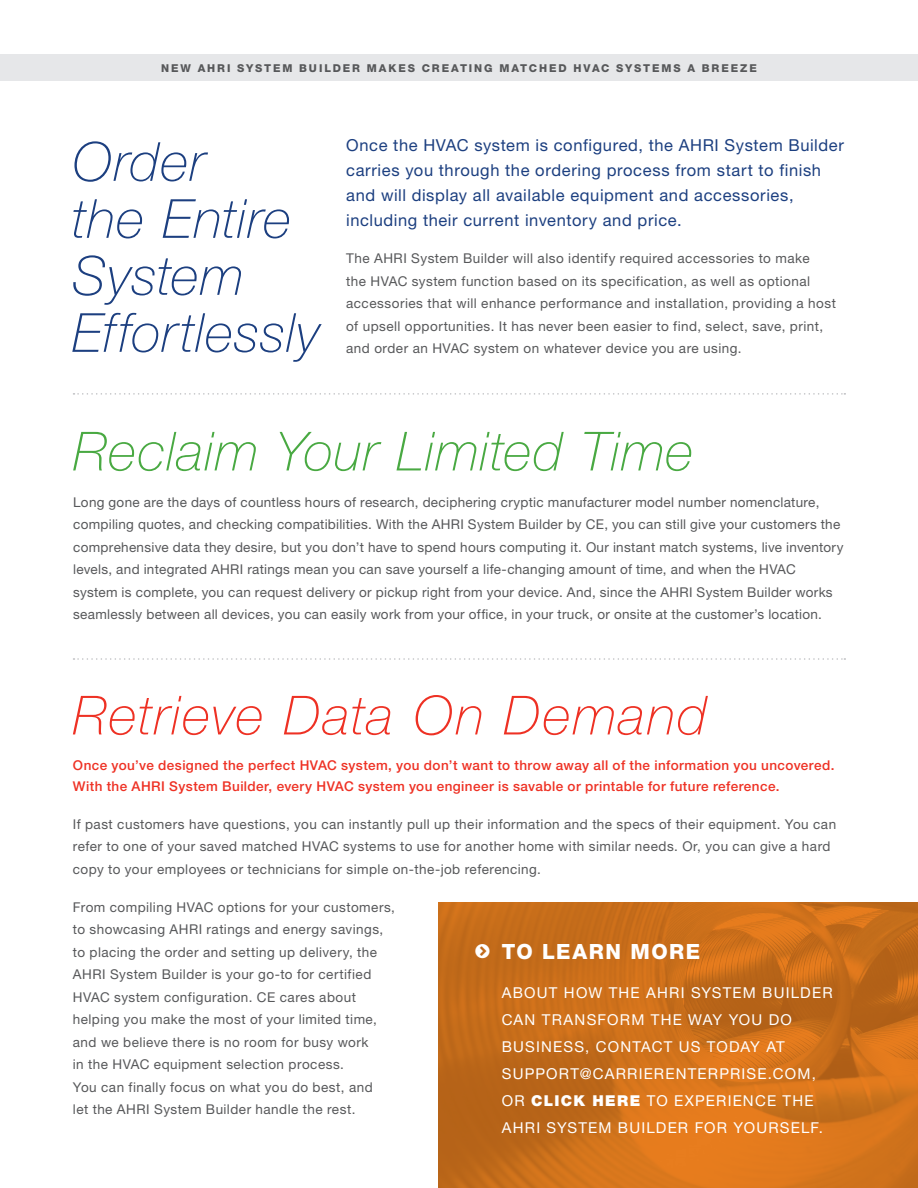
<style>
.page{position:relative;width:918px;height:1188px;background:#fff}
.page>*{position:absolute;margin:0;border:0;box-sizing:border-box;transform-origin:0 0}
.t1{font:italic 100 54px/57px "Helvetica Neue";letter-spacing:.02em;color:#1c3f80}
.t2{font:italic 100 54px "Helvetica Neue";letter-spacing:.02em;color:#49a942}
.t3{font:italic 100 54px "Helvetica Neue";letter-spacing:.035em;color:#ee3124}
.t4{font:800 21px "Helvetica Neue";letter-spacing:.07em;color:#fff}
.t5{font:16.5px/24.8px "Helvetica Neue";letter-spacing:.035em;color:#1c3f80}
.t6{font:15px/27px "Helvetica Neue";letter-spacing:.08em;color:#fff}
.t7{font:13.5px/22.5px "Helvetica Neue";letter-spacing:.03em;color:#57585a}
.t8{font:500 13.5px/21px "Helvetica Neue";letter-spacing:.03em;color:#ee3124}
.t9{font:800 10.8px "Helvetica Neue";letter-spacing:.175em;color:#57585a}
.s1{font-weight:900}
</style>
<div class="page">
<div style="left:0;top:54px;width:918px;height:27px;background:#e6e7e9"></div>
<svg style="left:438px;top:902px;width:480px;height:286px;background:#cb6f1a"></svg>
<svg style="left:74px;top:658px;width:771px;height:2px"></svg>
<svg style="left:74px;top:393px;width:771px;height:2px"></svg>
<svg style="left:475px;top:944px;width:15px;height:14px"></svg>
<p class="t9" style="left:161px;top:62px;width:597px">NEW AHRI SYSTEM BUILDER MAKES CREATING MATCHED HVAC SYSTEMS A BREEZE</p>
<p class="t1" style="left:72px;top:134px;width:249px">Order<br>the Entire<br>System<br>Effortlessly</p>
<p class="t5" style="left:346px;top:133px;width:499px">Once the HVAC system is configured, the AHRI System Builder carries you through the ordering process from start to finish and will display all available equipment and accessories, including their current inventory and price.</p>
<p class="t7" style="left:346px;top:247px;width:491px">The AHRI System Builder will also identify required accessories to make<br>the HVAC system function based on its specification, as well as optional accessories that will enhance performance and installation, providing a host of upsell opportunities. It has never been easier to find, select, save, print, and order an HVAC system on whatever device you are using.</p>
<p class="t2" style="left:73px;top:422px;width:622px">Reclaim Your Limited Time</p>
<p class="t7" style="left:73px;top:490px;width:772px">Long gone are the days of countless hours of research, deciphering cryptic manufacturer model number nomenclature, compiling quotes, and checking compatibilities. With the AHRI System Builder by CE, you can still give your customers the comprehensive data they desire, but you don’t have to spend hours computing it. Our instant match systems, live inventory levels, and integrated AHRI ratings mean you can save yourself a life-changing amount of time, and when the HVAC system is complete, you can request delivery or pickup right from your device. And, since the AHRI System Builder works seamlessly between all devices, you can easily work from your office, in your truck, or onsite at the customer’s location.</p>
<p class="t3" style="left:73px;top:686px;width:636px">Retrieve Data On Demand</p>
<p class="t8" style="left:73px;top:755px;width:763px">Once you’ve designed the perfect HVAC system, you don’t want to throw away all of the information you uncovered.<br>With the AHRI System Builder, every HVAC system you engineer is savable or printable for future reference.</p>
<p class="t7" style="left:73px;top:813px;width:765px">If past customers have questions, you can instantly pull up their information and the specs of their equipment. You can refer to one of your saved matched HVAC systems to use for another home with similar needs. Or, you can give a hard copy to your employees or technicians for simple on-the-job referencing.</p>
<p class="t7" style="left:73px;top:896px;width:324px">From compiling HVAC options for your customers, to showcasing AHRI ratings and energy savings, to placing the order and setting up delivery, the AHRI System Builder is your go-to for certified HVAC system configuration. CE cares about helping you make the most of your limited time, and we believe there is no room for busy work<br>in the HVAC equipment selection process.<br>You can finally focus on what you do best, and<br>let the AHRI System Builder handle the rest.</p>
<p class="t4" style="left:502px;top:939px;width:200px">TO LEARN MORE</p>
<p class="t6" style="left:502px;top:979px;width:332px">ABOUT HOW THE AHRI SYSTEM BUILDER<br>CAN TRANSFORM THE WAY YOU DO<br>BUSINESS, CONTACT US TODAY AT<br>SUPPORT@CARRIERENTERPRISE.COM,<br>OR <span class="s1">CLICK HERE</span> TO EXPERIENCE THE<br>AHRI SYSTEM BUILDER FOR YOURSELF.</p>
</div>
